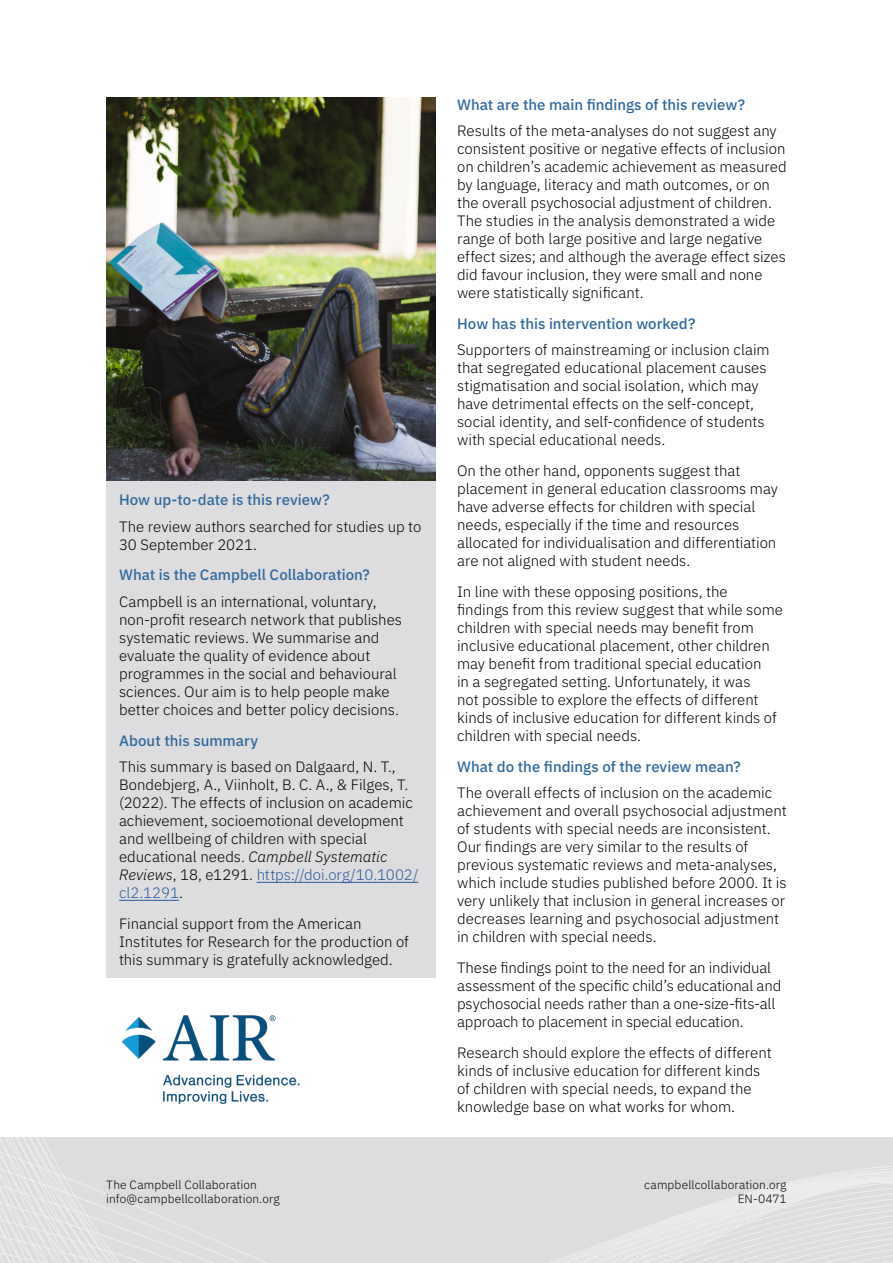
<style>
.page{position:relative;width:893px;height:1263px;background:#fff}
.page>*{position:absolute;margin:0;border:0;box-sizing:border-box;transform-origin:0 0}
.t1{font:300 15px/18px "IBM Plex Sans";color:#000}
.t2{font:500 15px "IBM Plex Sans";color:#2f699e}
.t3{font:300 12px/14.4px "IBM Plex Sans";letter-spacing:.01em;color:#000}
.s1{font-style:italic}
.s2{color:#275b9b}
</style>
<div class="page">
<svg style="left:0;top:1138px;width:893px;height:125px;background:#dedee0"></svg>
<div style="left:106px;top:480px;width:330px;height:497px;background:#dddddf"></div>
<hr style="left:257px;top:882px;width:161px;height:1px;background:#275b9b">
<hr style="left:119px;top:900px;width:60px;height:1px;background:#275b9b">
<img style="left:121px;top:1015px;width:179px;height:89px">
<img style="left:106px;top:98px;width:330px;height:382px">
<p class="t2" style="left:119px;top:488px;width:212px">How up-to-date is this review?</p>
<p class="t1" style="left:119px;top:516px;width:304px">The review authors searched for studies up to<br>30 September 2021.</p>
<p class="t2" style="left:119px;top:563px;width:252px">What is the Campbell Collaboration?</p>
<p class="t1" style="left:119px;top:591px;width:285px">Campbell is an international, voluntary, non-profit research network that publishes systematic reviews. We summarise and evaluate the quality of evidence about programmes in the social and behavioural sciences. Our aim is to help people make better choices and better policy decisions.</p>
<p class="t2" style="left:119px;top:728px;width:141px">About this summary</p>
<p class="t1" style="left:119px;top:756px;width:301px">This summary is based on Dalgaard, N. T., Bondebjerg, A., Viinholt, B. C. A., &amp; Filges, T. (2022). The effects of inclusion on academic achievement, socioemotional development and wellbeing of children with special educational needs. <span class="s1">Campbell Systematic Reviews</span>, 18, e1291. <span class="s2">https://doi.org/10.1002/ cl2.1291</span>.</p>
<p class="t1" style="left:119px;top:913px;width:291px">Financial support from the American<br>Institutes for Research for the production of this summary is gratefully acknowledged.</p>
<p class="t2" style="left:457px;top:93px;width:289px">What are the main findings of this review?</p>
<p class="t1" style="left:457px;top:120px;width:331px">Results of the meta-analyses do not suggest any consistent positive or negative effects of inclusion on children’s academic achievement as measured by language, literacy and math outcomes, or on the overall psychosocial adjustment of children.<br>The studies in the analysis demonstrated a wide range of both large positive and large negative effect sizes; and although the average effect sizes did favour inclusion, they were small and none were statistically significant.</p>
<p class="t2" style="left:457px;top:312px;width:240px">How has this intervention worked?</p>
<p class="t1" style="left:457px;top:340px;width:314px">Supporters of mainstreaming or inclusion claim that segregated educational placement causes stigmatisation and social isolation, which may have detrimental effects on the self-concept, social identity, and self-confidence of students with special educational needs.</p>
<p class="t1" style="left:457px;top:460px;width:322px">On the other hand, opponents suggest that placement in general education classrooms may have adverse effects for children with special needs, especially if the time and resources allocated for individualisation and differentiation are not aligned with student needs.</p>
<p class="t1" style="left:457px;top:581px;width:327px">In line with these opposing positions, the findings from this review suggest that while some children with special needs may benefit from inclusive educational placement, other children may benefit from traditional special education<br>in a segregated setting. Unfortunately, it was<br>not possible to explore the effects of different kinds of inclusive education for different kinds of children with special needs.</p>
<p class="t2" style="left:457px;top:755px;width:285px">What do the findings of the review mean?</p>
<p class="t1" style="left:457px;top:782px;width:331px">The overall effects of inclusion on the academic achievement and overall psychosocial adjustment of students with special needs are inconsistent.<br>Our findings are very similar to the results of previous systematic reviews and meta-analyses, which include studies published before 2000. It is very unlikely that inclusion in general increases or decreases learning and psychosocial adjustment in children with special needs.</p>
<p class="t1" style="left:457px;top:957px;width:326px">These findings point to the need for an individual assessment of the specific child’s educational and psychosocial needs rather than a one-size-fits-all approach to placement in special education.</p>
<p class="t1" style="left:457px;top:1042px;width:316px">Research should explore the effects of different kinds of inclusive education for different kinds of children with special needs, to expand the knowledge base on what works for whom.</p>
<p class="t3" style="left:106px;top:1176px;width:175px">The Campbell Collaboration info@campbellcollaboration.org</p>
<p class="t3" style="left:644px;top:1176px;width:144px;text-align:right">campbellcollaboration.org<br>EN-0471</p>
</div>
